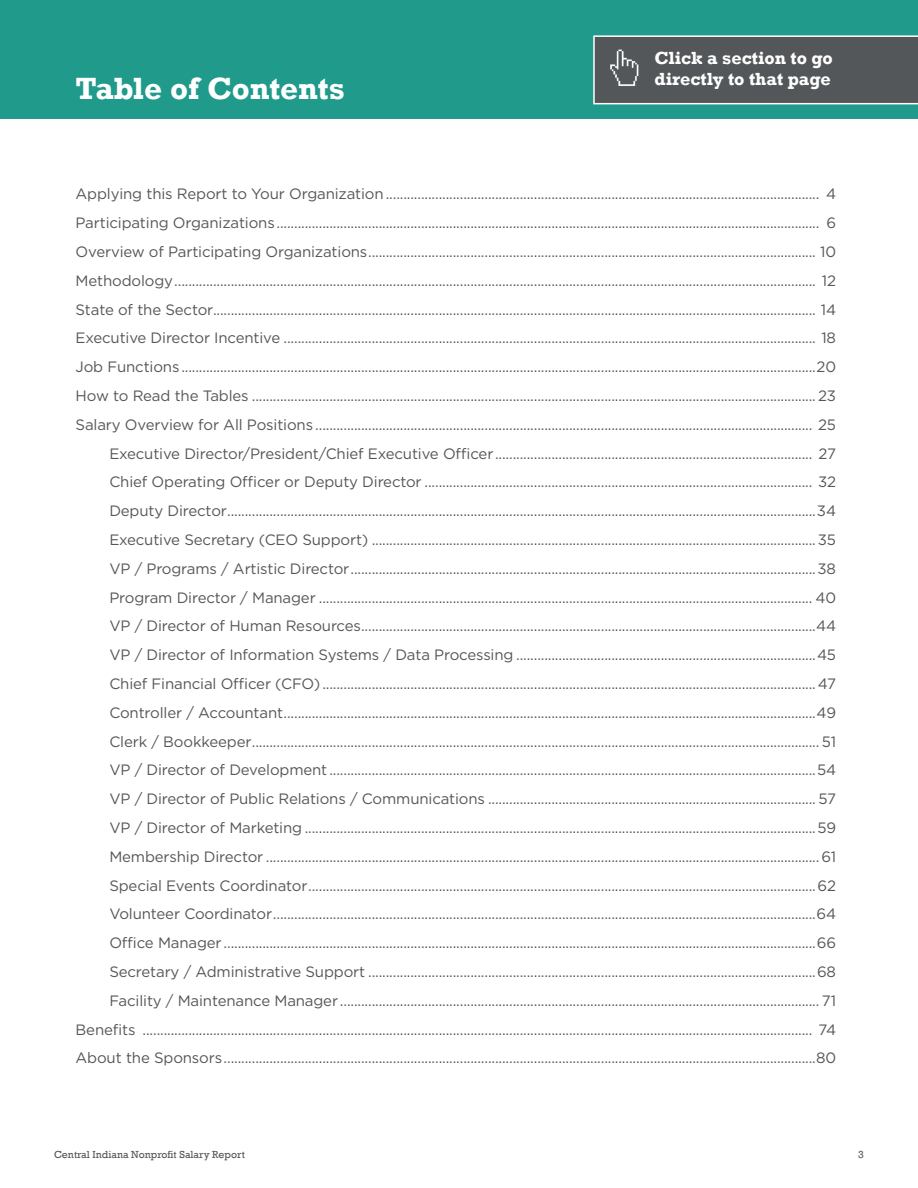
<style>
.page{position:relative;width:918px;height:1188px;background:#fff}
.page>*{position:absolute;margin:0;border:0;box-sizing:border-box;transform-origin:0 0}
.Headlines__reverse{font:700 31.5px "Rockwell";color:#fff}
.Headlines__reverse-2{font:700 18px/21px "Rockwell";color:#fff}
.TOC_text{font:15px "Gotham";letter-spacing:-.01em;color:#545759}
.t1{font:10.5px "Rockwell";color:#545759}
</style>
<div class="page">
<div style="left:0;top:0;width:918px;height:119px;background:#1f9a8b"></div>
<div style="left:593px;top:35px;width:325px;height:69px;background:#545759"></div>
<img style="left:607px;top:46px;width:37px;height:42px">
<p class="Headlines__reverse" style="left:76px;top:69px;width:271px">Table of Contents</p>
<p class="Headlines__reverse-2" style="left:654px;top:47px;width:180px">Click a section to go directly to that page</p>
<p class="TOC_text" style="left:76px;top:184px;width:762px">Applying this Report to Your Organization........................................................................................................................... 4</p>
<p class="TOC_text" style="left:76px;top:213px;width:762px">Participating Organizations.......................................................................................................................................................... 6</p>
<p class="TOC_text" style="left:76px;top:242px;width:762px">Overview of Participating Organizations............................................................................................................................... 10</p>
<p class="TOC_text" style="left:76px;top:271px;width:762px">Methodology...................................................................................................................................................................................... 12</p>
<p class="TOC_text" style="left:76px;top:300px;width:762px">State of the Sector........................................................................................................................................................................... 14</p>
<p class="TOC_text" style="left:76px;top:328px;width:762px">Executive Director Incentive ....................................................................................................................................................... 18</p>
<p class="TOC_text" style="left:76px;top:357px;width:762px">Job Functions....................................................................................................................................................................................20</p>
<p class="TOC_text" style="left:76px;top:386px;width:762px">How to Read the Tables ................................................................................................................................................................23</p>
<p class="TOC_text" style="left:76px;top:415px;width:762px">Salary Overview for All Positions ............................................................................................................................................. 25</p>
<p class="TOC_text" style="left:109px;top:444px;width:728px">Executive Director/President/Chief Executive Officer .......................................................................................... 27</p>
<p class="TOC_text" style="left:109px;top:472px;width:728px">Chief Operating Officer or Deputy Director .............................................................................................................. 32</p>
<p class="TOC_text" style="left:109px;top:501px;width:728px">Deputy Director.......................................................................................................................................................................34</p>
<p class="TOC_text" style="left:109px;top:530px;width:728px">Executive Secretary (CEO Support) ..............................................................................................................................35</p>
<p class="TOC_text" style="left:109px;top:559px;width:728px">VP / Programs / Artistic Director....................................................................................................................................38</p>
<p class="TOC_text" style="left:109px;top:588px;width:728px">Program Director / Manager ............................................................................................................................................ 40</p>
<p class="TOC_text" style="left:109px;top:616px;width:728px">VP / Director of Human Resources.................................................................................................................................44</p>
<p class="TOC_text" style="left:109px;top:645px;width:728px">VP / Director of Information Systems / Data Processing .....................................................................................45</p>
<p class="TOC_text" style="left:109px;top:674px;width:728px">Chief Financial Officer (CFO) ............................................................................................................................................47</p>
<p class="TOC_text" style="left:109px;top:703px;width:728px">Controller / Accountant.......................................................................................................................................................49</p>
<p class="TOC_text" style="left:109px;top:732px;width:728px">Clerk / Bookkeeper................................................................................................................................................................. 51</p>
<p class="TOC_text" style="left:109px;top:760px;width:728px">VP / Director of Development ..........................................................................................................................................54</p>
<p class="TOC_text" style="left:109px;top:789px;width:728px">VP / Director of Public Relations / Communications ............................................................................................. 57</p>
<p class="TOC_text" style="left:109px;top:818px;width:728px">VP / Director of Marketing .................................................................................................................................................59</p>
<p class="TOC_text" style="left:109px;top:847px;width:728px">Membership Director .............................................................................................................................................................61</p>
<p class="TOC_text" style="left:109px;top:876px;width:728px">Special Events Coordinator................................................................................................................................................62</p>
<p class="TOC_text" style="left:109px;top:904px;width:728px">Volunteer Coordinator..........................................................................................................................................................64</p>
<p class="TOC_text" style="left:109px;top:933px;width:728px">Office Manager ........................................................................................................................................................................66</p>
<p class="TOC_text" style="left:109px;top:962px;width:728px">Secretary / Administrative Support ...............................................................................................................................68</p>
<p class="TOC_text" style="left:109px;top:991px;width:728px">Facility / Maintenance Manager ........................................................................................................................................ 71</p>
<p class="TOC_text" style="left:76px;top:1020px;width:762px">Benefits .............................................................................................................................................................................................. 74</p>
<p class="TOC_text" style="left:76px;top:1048px;width:762px">About the Sponsors........................................................................................................................................................................80</p>
<p class="t1" style="left:54px;top:1148px;width:192px">Central Indiana Nonprofit Salary Report</p>
<p class="t1" style="left:858px;top:1148px;width:7px">3</p>
</div>
